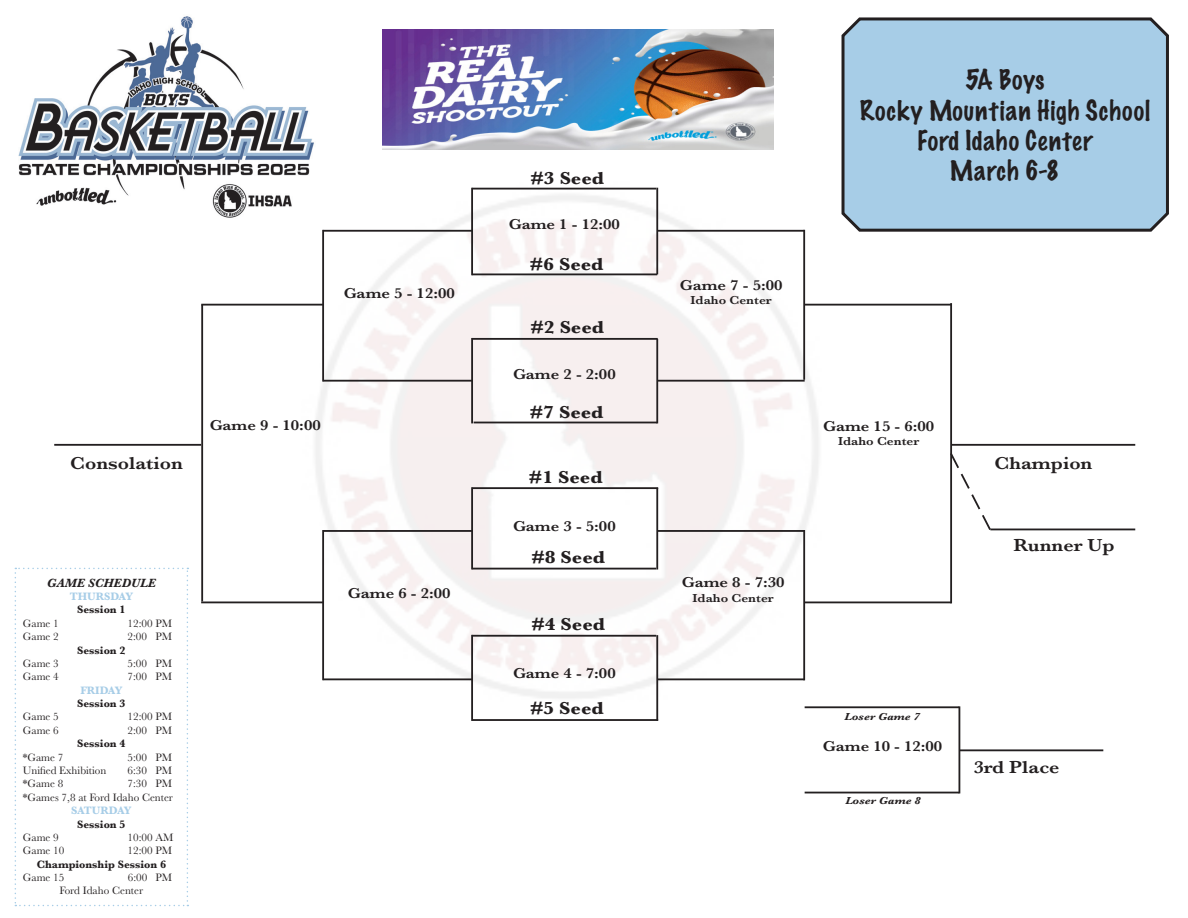
<style>
.page{position:relative;width:1188px;height:918px;background:#fff}
.page>*{position:absolute;margin:0;border:0;box-sizing:border-box;transform-origin:0 0}
.t1{font:100 25.05px "Marker Felt";letter-spacing:.04em;color:#231f20}
.t2{font:700 18px "Baskerville";color:#231f20;scale:1.11 1}
.t3{font:600 18px "Baskerville";color:#231f20;scale:1.11 1}
.t4{font:600 15px "Baskerville";color:#231f20;scale:1.11 1}
.t5{font:italic 700 12.45px "Baskerville";color:#231f20}
.t6{font:600 12px "Baskerville";color:#231f20;scale:1.11 1}
.t7{font:11.1px "Baskerville";color:#231f20}
.t8{font:700 11.1px "Baskerville";color:#231f20}
.t9{font:700 11.1px "Baskerville";color:#a7cde7}
.t10{font:italic 700 10.5px "Baskerville";color:#231f20;scale:1.11 1}
</style>
<div class="page">
<hr style="left:473px;top:188px;width:183px;height:2px;background:#231f20">
<hr style="left:473px;top:273px;width:184px;height:2px;background:#231f20">
<hr style="left:473px;top:338px;width:185px;height:2px;background:#231f20">
<hr style="left:473px;top:487px;width:185px;height:2px;background:#231f20">
<hr style="left:473px;top:568px;width:183px;height:2px;background:#231f20">
<hr style="left:473px;top:635px;width:183px;height:2px;background:#231f20">
<hr style="left:473px;top:719px;width:185px;height:2px;background:#231f20">
<hr style="left:471px;top:635px;width:2px;height:86px;background:#231f20">
<hr style="left:656px;top:635px;width:2px;height:86px;background:#231f20">
<hr style="left:471px;top:487px;width:2px;height:83px;background:#231f20">
<hr style="left:656px;top:488px;width:2px;height:82px;background:#231f20">
<hr style="left:471px;top:338px;width:2px;height:85px;background:#231f20">
<hr style="left:656px;top:339px;width:2px;height:84px;background:#231f20">
<hr style="left:471px;top:188px;width:2px;height:87px;background:#231f20">
<hr style="left:656px;top:188px;width:2px;height:86px;background:#231f20">
<hr style="left:324px;top:230px;width:149px;height:2px;background:#231f20">
<hr style="left:322px;top:230px;width:2px;height:152px;background:#231f20">
<hr style="left:324px;top:380px;width:149px;height:2px;background:#231f20">
<hr style="left:658px;top:230px;width:147px;height:2px;background:#231f20">
<hr style="left:803px;top:230px;width:2px;height:150px;background:#231f20">
<hr style="left:658px;top:380px;width:147px;height:2px;background:#231f20">
<hr style="left:322px;top:530px;width:2px;height:150px;background:#231f20">
<hr style="left:324px;top:678px;width:149px;height:2px;background:#231f20">
<hr style="left:658px;top:678px;width:147px;height:2px;background:#231f20">
<hr style="left:803px;top:530px;width:2px;height:150px;background:#231f20">
<hr style="left:658px;top:530px;width:147px;height:2px;background:#231f20">
<hr style="left:324px;top:530px;width:149px;height:2px;background:#231f20">
<hr style="left:805px;top:602px;width:147px;height:1px;background:#231f20">
<hr style="left:950px;top:303px;width:2px;height:300px;background:#231f20">
<hr style="left:990px;top:529px;width:145px;height:1px;background:#231f20">
<svg style="left:950px;top:451px;width:43px;height:81px"></svg>
<hr style="left:952px;top:444px;width:183px;height:2px;background:#231f20">
<hr style="left:201px;top:305px;width:2px;height:297px;background:#231f20">
<hr style="left:54px;top:444px;width:147px;height:2px;background:#231f20">
<hr style="left:201px;top:602px;width:123px;height:1px;background:#231f20">
<hr style="left:474px;top:422px;width:183px;height:1px;background:#231f20">
<hr style="left:201px;top:304px;width:122px;height:2px;background:#231f20">
<hr style="left:805px;top:304px;width:147px;height:2px;background:#231f20">
<hr style="left:805px;top:706px;width:154px;height:2px;background:#231f20">
<hr style="left:805px;top:792px;width:154px;height:1px;background:#231f20">
<hr style="left:959px;top:706px;width:1px;height:87px;background:#231f20">
<hr style="left:960px;top:749px;width:143px;height:2px;background:#231f20">
<img style="left:382px;top:29px;width:391px;height:120px">
<img style="left:18px;top:16px;width:296px;height:202px">
<div style="left:841px;top:17px;width:328px;height:215px;background:#a7cde7"></div>
<svg style="left:15px;top:568px;width:173px;height:338px"></svg>
<p class="t4" style="left:344px;top:282px;width:102px">Game 5 - 12:00</p>
<p class="t4" style="left:210px;top:415px;width:102px">Game 9 - 10:00</p>
<p class="t2" style="left:530px;top:166px;width:68px">#3 Seed</p>
<p class="t4" style="left:509px;top:214px;width:102px">Game 1 - 12:00</p>
<p class="t2" style="left:530px;top:251px;width:68px">#6 Seed</p>
<p class="t2" style="left:530px;top:315px;width:68px">#2 Seed</p>
<p class="t4" style="left:513px;top:364px;width:94px">Game 2 - 2:00</p>
<p class="t2" style="left:530px;top:400px;width:68px">#7 Seed</p>
<p class="t4" style="left:680px;top:274px;width:94px">Game 7 - 5:00</p>
<p class="t6" style="left:691px;top:292px;width:75px">Idaho Center</p>
<p class="t1" style="left:966px;top:60px;width:80px">5A Boys</p>
<p class="t1" style="left:860px;top:90px;width:292px">Rocky Mountian High School</p>
<p class="t1" style="left:917px;top:120px;width:177px">Ford Idaho Center</p>
<p class="t1" style="left:950px;top:150px;width:112px">March 6-8</p>
<p class="t4" style="left:823px;top:415px;width:102px">Game 15 - 6:00</p>
<p class="t6" style="left:838px;top:433px;width:75px">Idaho Center</p>
<p class="t3" style="left:70px;top:451px;width:103px">Consolation</p>
<p class="t3" style="left:995px;top:451px;width:90px">Champion</p>
<p class="t2" style="left:529px;top:465px;width:68px">#1 Seed</p>
<p class="t5" style="left:47px;top:574px;width:111px">GAME SCHEDULE</p>
<p class="t9" style="left:70px;top:589px;width:65px">THURSDAY</p>
<p class="t8" style="left:77px;top:602px;width:50px">Session 1</p>
<p class="t7" style="left:23px;top:616px;width:38px">Game 1</p>
<p class="t7" style="left:128px;top:616px;width:46px">12:00 PM</p>
<p class="t7" style="left:23px;top:630px;width:38px">Game 2</p>
<p class="t7" style="left:128px;top:630px;width:46px">2:00 PM</p>
<p class="t8" style="left:77px;top:642px;width:50px">Session 2</p>
<p class="t7" style="left:23px;top:656px;width:38px">Game 3</p>
<p class="t7" style="left:128px;top:656px;width:46px">5:00 PM</p>
<p class="t7" style="left:23px;top:670px;width:38px">Game 4</p>
<p class="t7" style="left:128px;top:670px;width:46px">7:00 PM</p>
<p class="t9" style="left:80px;top:682px;width:44px">FRIDAY</p>
<p class="t8" style="left:77px;top:696px;width:50px">Session 3</p>
<p class="t7" style="left:23px;top:710px;width:38px">Game 5</p>
<p class="t7" style="left:128px;top:710px;width:46px">12:00 PM</p>
<p class="t7" style="left:23px;top:723px;width:38px">Game 6</p>
<p class="t7" style="left:128px;top:723px;width:46px">2:00 PM</p>
<p class="t8" style="left:77px;top:736px;width:50px">Session 4</p>
<p class="t7" style="left:23px;top:750px;width:42px">*Game 7</p>
<p class="t7" style="left:128px;top:750px;width:46px">5:00 PM</p>
<p class="t7" style="left:23px;top:763px;width:85px">Unified Exhibition</p>
<p class="t7" style="left:128px;top:763px;width:46px">6:30 PM</p>
<p class="t7" style="left:23px;top:777px;width:42px">*Game 8</p>
<p class="t7" style="left:128px;top:777px;width:46px">7:30 PM</p>
<p class="t7" style="left:23px;top:790px;width:152px">*Games 7,8 at Ford Idaho Center</p>
<p class="t9" style="left:71px;top:803px;width:62px">SATURDAY</p>
<p class="t8" style="left:77px;top:816px;width:50px">Session 5</p>
<p class="t7" style="left:23px;top:830px;width:38px">Game 9</p>
<p class="t7" style="left:128px;top:830px;width:47px">10:00 AM</p>
<p class="t7" style="left:23px;top:844px;width:43px">Game 10</p>
<p class="t7" style="left:128px;top:844px;width:46px">12:00 PM</p>
<p class="t8" style="left:37px;top:856px;width:131px">Championship Session 6</p>
<p class="t7" style="left:23px;top:870px;width:43px">Game 15</p>
<p class="t7" style="left:128px;top:870px;width:46px">6:00 PM</p>
<p class="t7" style="left:60px;top:884px;width:85px">Ford Idaho Center</p>
<p class="t4" style="left:348px;top:583px;width:94px">Game 6 - 2:00</p>
<p class="t4" style="left:513px;top:515px;width:94px">Game 3 - 5:00</p>
<p class="t2" style="left:531px;top:545px;width:68px">#8 Seed</p>
<p class="t2" style="left:531px;top:612px;width:68px">#4 Seed</p>
<p class="t4" style="left:513px;top:662px;width:94px">Game 4 - 7:00</p>
<p class="t2" style="left:530px;top:696px;width:68px">#5 Seed</p>
<p class="t4" style="left:682px;top:572px;width:94px">Game 8 - 7:30</p>
<p class="t6" style="left:693px;top:589px;width:75px">Idaho Center</p>
<p class="t3" style="left:1013px;top:533px;width:93px">Runner Up</p>
<p class="t10" style="left:845px;top:709px;width:69px">Loser Game 7</p>
<p class="t4" style="left:823px;top:735px;width:109px">Game 10 - 12:00</p>
<p class="t10" style="left:845px;top:794px;width:69px">Loser Game 8</p>
<p class="t3" style="left:974px;top:755px;width:79px">3rd Place</p>
</div>
